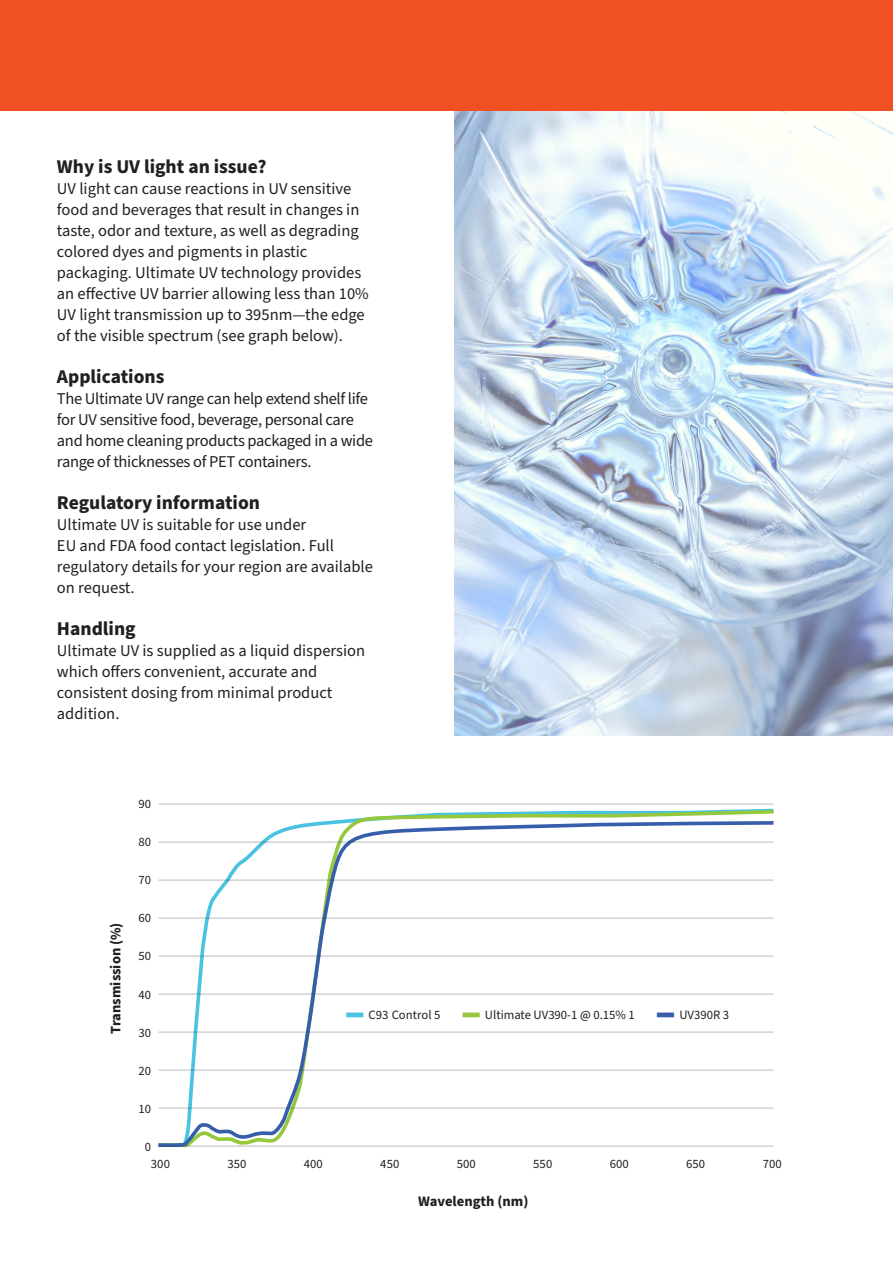
<style>
.page{position:relative;width:893px;height:1263px;background:#fff}
.page>*{position:absolute;margin:0;border:0;box-sizing:border-box;transform-origin:0 0}
.t1{font:900 43.65px "Source Sans Pro";color:#49c3e1}
.t2{font:900 43.65px "Source Sans Pro";color:#95c83c}
.t3{font:900 43.65px "Source Sans Pro";color:#365eab}
.t4{font:700 19.5px "Source Sans Pro";color:#231f20}
.t5{font:16.5px/21px "Source Sans Pro";color:#231f20}
.t6{font:16.5px/21px "Source Sans Pro";letter-spacing:-.02em;color:#231f20}
.t7{font:700 14.55px "Source Sans Pro";color:#231f20}
.t8{font:12.75px/16.4px "Source Sans Pro";color:#231f20}
</style>
<div class="page">
<div style="left:0;top:0;width:893px;height:111px;background:#f15122"></div>
<img style="left:454px;top:111px;width:439px;height:624px">
<svg style="left:351px;top:808px;width:423px;height:11px"></svg>
<svg style="left:158px;top:819px;width:616px;height:328px"></svg>
<hr style="left:159px;top:803px;width:614px;height:2px;background:#2f3b42">
<hr style="left:159px;top:841px;width:614px;height:2px;background:#2f3b42">
<hr style="left:159px;top:879px;width:614px;height:2px;background:#2f3b42">
<hr style="left:159px;top:917px;width:614px;height:2px;background:#2f3b42">
<hr style="left:159px;top:955px;width:614px;height:2px;background:#2f3b42">
<hr style="left:159px;top:993px;width:614px;height:2px;background:#2f3b42">
<hr style="left:159px;top:1031px;width:614px;height:2px;background:#2f3b42">
<hr style="left:159px;top:1069px;width:614px;height:2px;background:#2f3b42">
<hr style="left:159px;top:1107px;width:614px;height:2px;background:#2f3b42">
<hr style="left:159px;top:1145px;width:614px;height:2px;background:#2f3b42">
<p class="t4" style="left:57px;top:154px;width:211px">Why is UV light an issue?</p>
<p class="t5" style="left:57px;top:179px;width:313px">UV light can cause reactions in UV sensitive food and beverages that result in changes in taste, odor and texture, as well as degrading colored dyes and pigments in plastic packaging. Ultimate UV technology provides an effective UV barrier allowing less than 10% UV light transmission up to 395nm—the edge of the visible spectrum (see graph below).</p>
<p class="t4" style="left:57px;top:364px;width:109px">Applications</p>
<p class="t6" style="left:57px;top:389px;width:318px">The Ultimate UV range can help extend shelf life for UV sensitive food, beverage, personal care and home cleaning products packaged in a wide range of thicknesses of PET containers.</p>
<p class="t4" style="left:57px;top:490px;width:205px">Regulatory information</p>
<p class="t5" style="left:57px;top:515px;width:317px">Ultimate UV is suitable for use under<br>EU and FDA food contact legislation. Full regulatory details for your region are available on request.</p>
<p class="t4" style="left:57px;top:616px;width:80px">Handling</p>
<p class="t5" style="left:57px;top:641px;width:310px">Ultimate UV is supplied as a liquid dispersion which offers convenient, accurate and consistent dosing from minimal product addition.</p>
<p class="t7" style="left:106px;top:1033px;width:113px;rotate:-90deg">Transmission (%)</p>
<p class="t8" style="left:138px;top:796px;width:14px">90</p>
<p class="t8" style="left:138px;top:834px;width:14px">80</p>
<p class="t8" style="left:138px;top:872px;width:14px">70</p>
<p class="t8" style="left:138px;top:910px;width:14px">60</p>
<p class="t8" style="left:138px;top:948px;width:14px">50</p>
<p class="t8" style="left:138px;top:986px;width:14px">40</p>
<p class="t8" style="left:138px;top:1025px;width:14px">30</p>
<p class="t8" style="left:138px;top:1063px;width:14px">20</p>
<p class="t8" style="left:138px;top:1101px;width:14px">10</p>
<p class="t8" style="left:151px;top:1139px;width:21px;text-indent:-6px">0<br>300</p>
<p class="t1" style="left:344px;top:981px;width:22px">–</p>
<p class="t8" style="left:369px;top:1007px;width:73px">C93 Control 5</p>
<p class="t2" style="left:461px;top:981px;width:22px">–</p>
<p class="t8" style="left:485px;top:1007px;width:151px">Ultimate UV390-1 @ 0.15% 1</p>
<p class="t3" style="left:655px;top:981px;width:22px">–</p>
<p class="t8" style="left:679px;top:1007px;width:51px">UV390R 3</p>
<p class="t8" style="left:227px;top:1155px;width:21px">350</p>
<p class="t8" style="left:304px;top:1155px;width:21px">400</p>
<p class="t8" style="left:380px;top:1155px;width:21px">450</p>
<p class="t8" style="left:457px;top:1155px;width:21px">500</p>
<p class="t8" style="left:533px;top:1155px;width:21px">550</p>
<p class="t8" style="left:610px;top:1155px;width:21px">600</p>
<p class="t8" style="left:686px;top:1155px;width:21px">650</p>
<p class="t8" style="left:763px;top:1155px;width:21px">700</p>
<p class="t7" style="left:418px;top:1191px;width:112px">Wavelength (nm)</p>
</div>
